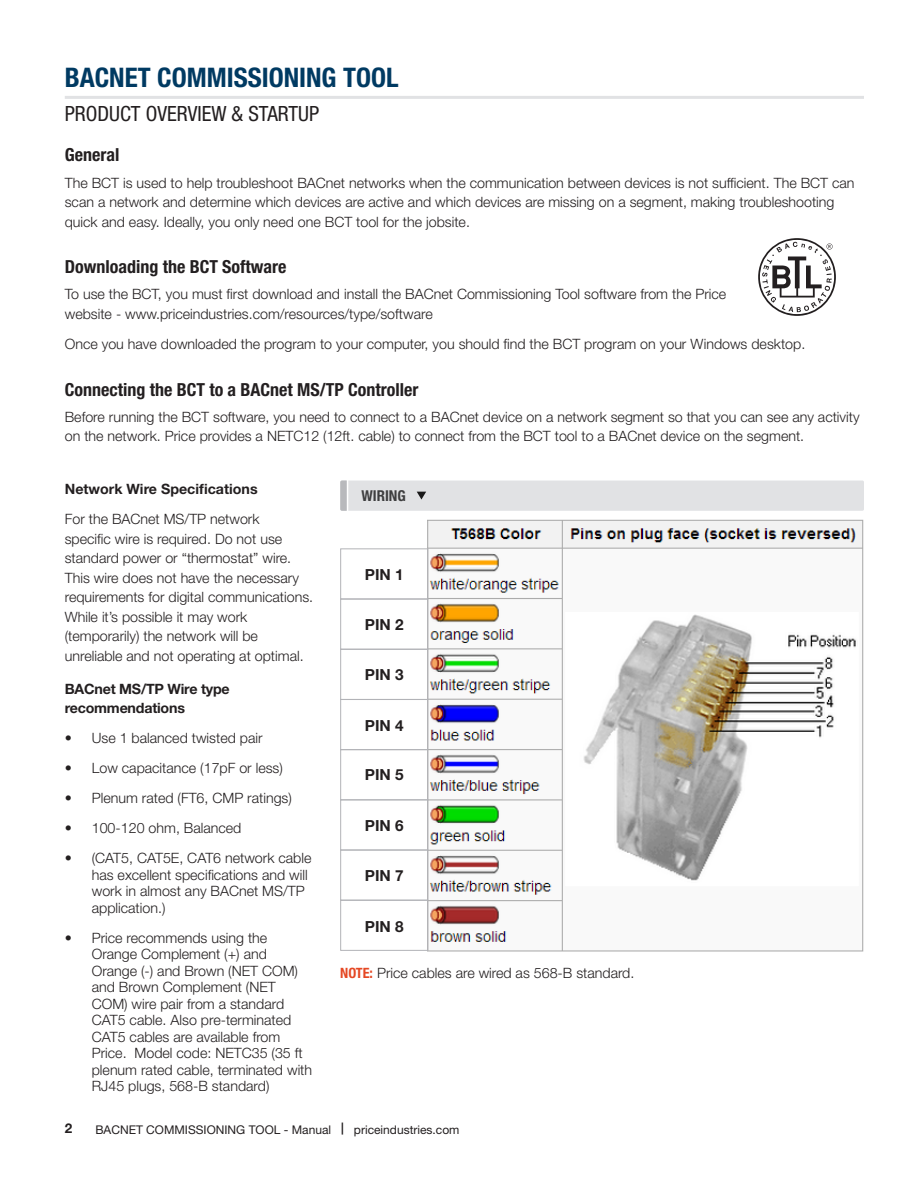
<style>
.page{position:relative;width:918px;height:1188px;background:#fff}
.page>*{position:absolute;margin:0;border:0;box-sizing:border-box;transform-origin:0 0}
.t1{font:700 condensed 27px "Helvetica Neue LT Std";color:#003a62}
.t2{font:condensed 21px "Helvetica Neue LT Std";color:#231f20}
.Title__1{font:700 condensed 18px "Helvetica Neue LT Std";color:#231f20}
.Body{font:700 15.3px "Helvetica Neue LT Std";color:#231f20}
.ImaggeCaption{font:700 condensed 15px "Helvetica Neue LT Std";color:#3e3e3f}
.Body-2{font:300 14.25px/16.5px "Helvetica Neue LT Std";color:#231f20}
.Title__2{font:300 14.25px/19.5px "Helvetica Neue LT Std";color:#231f20}
.Title__2-2{font:700 14.25px/19.5px "Helvetica Neue LT Std";letter-spacing:-.015em;color:#231f20}
.Body-3{font:700 condensed 14.25px "Helvetica Neue LT Std";color:#e54824}
.t3{font:700 13.5px "Helvetica Neue LT Std";color:#231f20}
.t4{font:12px "Helvetica Neue LT Std";color:#231f20}
.s1{font-weight:700;font-stretch:condensed;color:#e54824}
.s2{font-weight:700}
</style>
<div class="page">
<hr style="left:65px;top:96px;width:799px;height:3px;background:#e1e2e4">
<img style="left:427px;top:519px;width:437px;height:433px">
<div style="left:340px;top:599px;width:88px;height:51px;border:1px solid #b2b3b7"></div>
<div style="left:340px;top:699px;width:88px;height:51px;border:1px solid #b2b3b7"></div>
<div style="left:340px;top:799px;width:88px;height:51px;border:1px solid #b2b3b7"></div>
<div style="left:340px;top:900px;width:88px;height:51px;border:1px solid #b2b3b7"></div>
<div style="left:340px;top:548px;width:88px;height:51px;border:1px solid #b2b3b7"></div>
<div style="left:340px;top:649px;width:88px;height:51px;border:1px solid #b2b3b7"></div>
<div style="left:340px;top:749px;width:88px;height:51px;border:1px solid #b2b3b7"></div>
<div style="left:340px;top:850px;width:88px;height:51px;border:1px solid #b2b3b7"></div>
<div style="left:341px;top:481px;width:523px;height:30px;background:#e1e2e4;border-radius:2px"></div>
<svg style="left:417px;top:492px;width:9px;height:8px"></svg>
<hr style="left:347px;top:478px;width:1px;height:37px;background:#fff">
<svg style="left:340px;top:481px;width:7px;height:30px"></svg>
<svg style="left:758px;top:238px;width:78px;height:78px"></svg>
<h1 class="t1" style="left:65px;top:61px;width:335px">BACnet Commissioning Tool</h1>
<h2 class="t2" style="left:65px;top:102px;width:256px">PRODUCT OVERVIEW &amp; STARTUP</h2>
<p class="Title__1" style="left:65px;top:144px;width:56px">General</p>
<p class="Body-2" style="left:65px;top:172px;width:791px;line-height:19.5px">The BCT is used to help troubleshoot BACnet networks when the communication between devices is not sufficient. The BCT can scan a network and determine which devices are active and which devices are missing on a segment, making troubleshooting quick and easy. Ideally, you only need one BCT tool for the jobsite.</p>
<p class="Title__1" style="left:65px;top:256px;width:223px">Downloading the BCT Software</p>
<p class="Title__2" style="left:65px;top:284px;width:663px">To use the BCT, you must first download and install the BACnet Commissioning Tool software from the Price website - www.priceindustries.com/resources/type/software</p>
<p class="Body-2" style="left:65px;top:336px;width:742px">Once you have downloaded the program to your computer, you should find the BCT program on your Windows desktop.</p>
<p class="Title__1" style="left:65px;top:378px;width:355px">Connecting the BCT to a BACnet MS/TP Controller</p>
<p class="Body-2" style="left:65px;top:407px;width:796px;line-height:19.5px">Before running the BCT software, you need to connect to a BACnet device on a network segment so that you can see any activity on the network. Price provides a NETC12 (12ft. cable) to connect from the BCT tool to a BACnet device on the segment.</p>
<p class="Title__2-2" style="left:65px;top:479px;width:194px">Network Wire Specifications</p>
<p class="Body-2" style="left:65px;top:509px;width:250px;line-height:19.5px">For the BACnet MS/TP network<br>specific wire is required. Do not use standard power or “thermostat” wire.<br>This wire does not have the necessary requirements for digital communications.<br>While it’s possible it may work (temporarily) the network will be unreliable and not operating at optimal.</p>
<p class="Title__2-2" style="left:65px;top:679px;width:166px">BACnet MS/TP Wire type recommendations</p>
<p class="Body-2" style="left:65px;top:730px;width:199px">• Use 1 balanced twisted pair</p>
<p class="Body-2" style="left:65px;top:760px;width:220px">• Low capacitance (17pF or less)</p>
<p class="Body-2" style="left:65px;top:790px;width:229px">• Plenum rated (FT6, CMP ratings)</p>
<p class="Body-2" style="left:65px;top:820px;width:178px">• 100-120 ohm, Balanced</p>
<p class="Body-2" style="left:92px;top:850px;width:221px;text-indent:-27px">• (CAT5, CAT5E, CAT6 network cable has excellent specifications and will work in almost any BACnet MS/TP application.)</p>
<p class="Body-2" style="left:92px;top:929px;width:222px;text-indent:-27px">• Price recommends using the<br>Orange Complement (+) and<br>Orange (-) and Brown (NET COM) and Brown Complement (NET<br>COM) wire pair from a standard<br>CAT5 cable. Also pre-terminated<br>CAT5 cables are available from<br>Price. Model code: NETC35 (35 ft plenum rated cable, terminated with<br>RJ45 plugs, 568-B standard)</p>
<p class="ImaggeCaption" style="left:361px;top:487px;width:32px">WIRING</p>
<p class="Body" style="left:365px;top:565px;width:40px">PIN 1</p>
<p class="Body" style="left:365px;top:615px;width:40px">PIN 2</p>
<p class="Body" style="left:365px;top:665px;width:40px">PIN 3</p>
<p class="Body" style="left:365px;top:716px;width:40px">PIN 4</p>
<p class="Body" style="left:365px;top:765px;width:40px">PIN 5</p>
<p class="Body" style="left:365px;top:816px;width:40px">PIN 6</p>
<p class="Body" style="left:365px;top:866px;width:40px">PIN 7</p>
<p class="Body" style="left:365px;top:917px;width:40px">PIN 8</p>
<p class="Body-3" style="left:340px;top:964px;width:9px">NOTE</p>
<p class="Body-2" style="left:370px;top:964px;width:266px"><span class="s1">:</span> Price cables are wired as 568-B standard.</p>
<p class="t3" style="left:65px;top:1120px;width:9px">2</p>
<p class="t4" style="left:95px;top:1122px;width:366px">BACnet Commissioning Tool - Manual <span class="s2">|</span> priceindustries.com</p>
</div>
